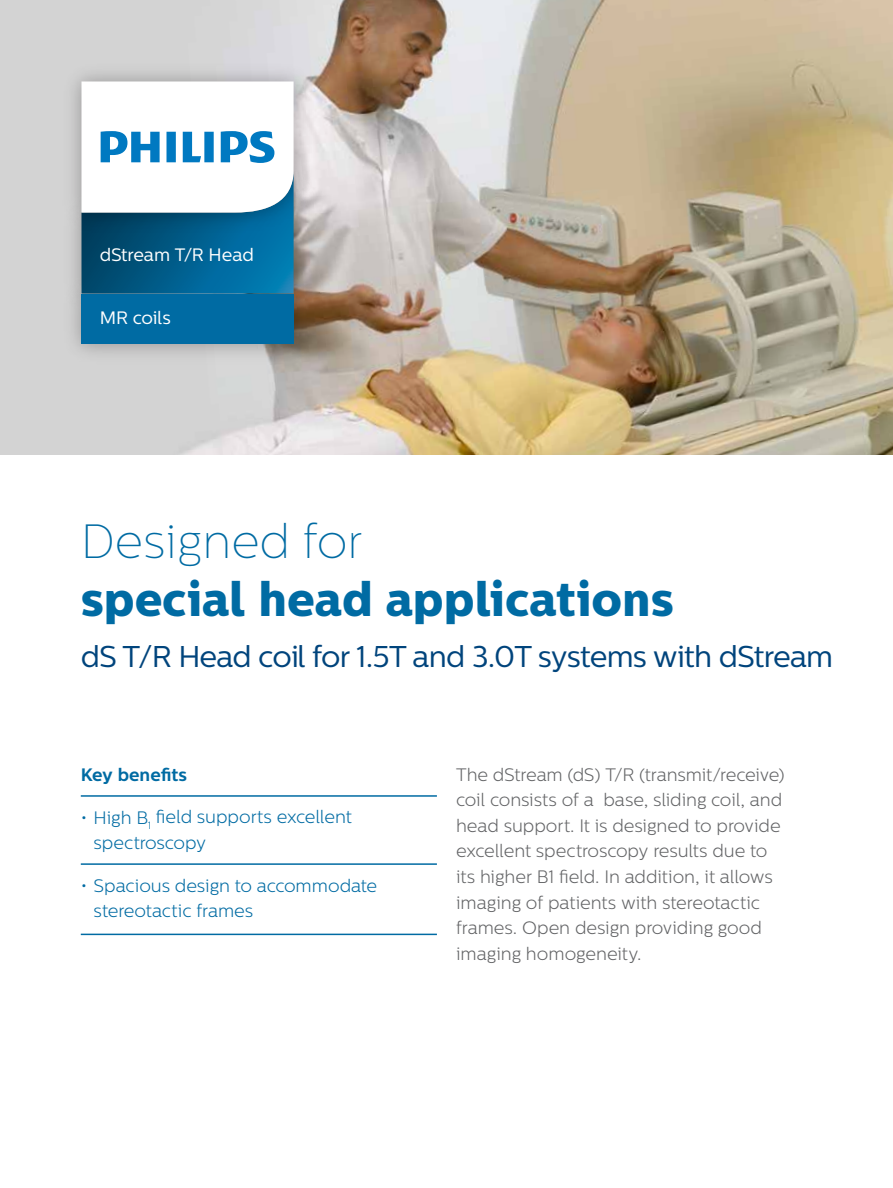
<style>
.page{position:relative;width:893px;height:1188px;background:#fff}
.page>*{position:absolute;margin:0;border:0;box-sizing:border-box;transform-origin:0 0}
.t1{font:800 48px "Centrale Sans";color:#006ba3}
.t2{font:100 48px "Centrale Sans";color:#006ba3}
.t3{font:30px "Centrale Sans";letter-spacing:-.025em;color:#00447c}
.t4{font:300 18px/25.5px "Centrale Sans";letter-spacing:-.005em;color:#636466}
.t5{font:300 18px/25.5px "Centrale Sans";letter-spacing:-.005em;color:#006ba3}
.t6{font:18px "Centrale Sans";letter-spacing:-.01em;color:#fff}
.t7{font:700 18px "Centrale Sans";color:#006ba3}
</style>
<div class="page">
<img style="left:0;top:0;width:893px;height:454px">
<img style="left:56px;top:238px;width:263px;height:30px">
<img style="left:56px;top:56px;width:263px;height:182px">
<svg style="left:81px;top:81px;width:213px;height:187px"></svg>
<img style="left:56px;top:268px;width:263px;height:101px">
<div style="left:81px;top:294px;width:213px;height:50px;background:#006ba3"></div>
<hr style="left:81px;top:795px;width:356px;height:2px;background:#006ba3">
<hr style="left:81px;top:863px;width:356px;height:2px;background:#006ba3">
<hr style="left:81px;top:934px;width:356px;height:1px;background:#006ba3">
<p class="t6" style="left:100px;top:244px;width:156px">dStream T/R Head</p>
<p class="t6" style="left:100px;top:307px;width:73px">MR coils</p>
<h1 class="t2" style="left:81px;top:515px;width:284px">Designed for</h1>
<h1 class="t1" style="left:81px;top:569px;width:595px">special head applications</h1>
<h2 class="t3" style="left:81px;top:639px;width:754px">dS T/R Head coil for 1.5T and 3.0T systems with dStream</h2>
<p class="t7" style="left:81px;top:764px;width:108px">Key benefits</p>
<p class="t5" style="left:94px;top:805px;width:260px;text-indent:-13px">• High B<sub>1</sub> field supports excellent spectroscopy</p>
<p class="t5" style="left:94px;top:873px;width:285px;text-indent:-13px">• Spacious design to accommodate stereotactic frames</p>
<p class="t4" style="left:456px;top:762px;width:330px">The dStream (dS) T/R (transmit/receive) coil consists of a base, sliding coil, and head support. It is designed to provide excellent spectroscopy results due to its higher B1 field. In addition, it allows imaging of patients with stereotactic frames. Open design providing good imaging homogeneity.</p>
</div>
